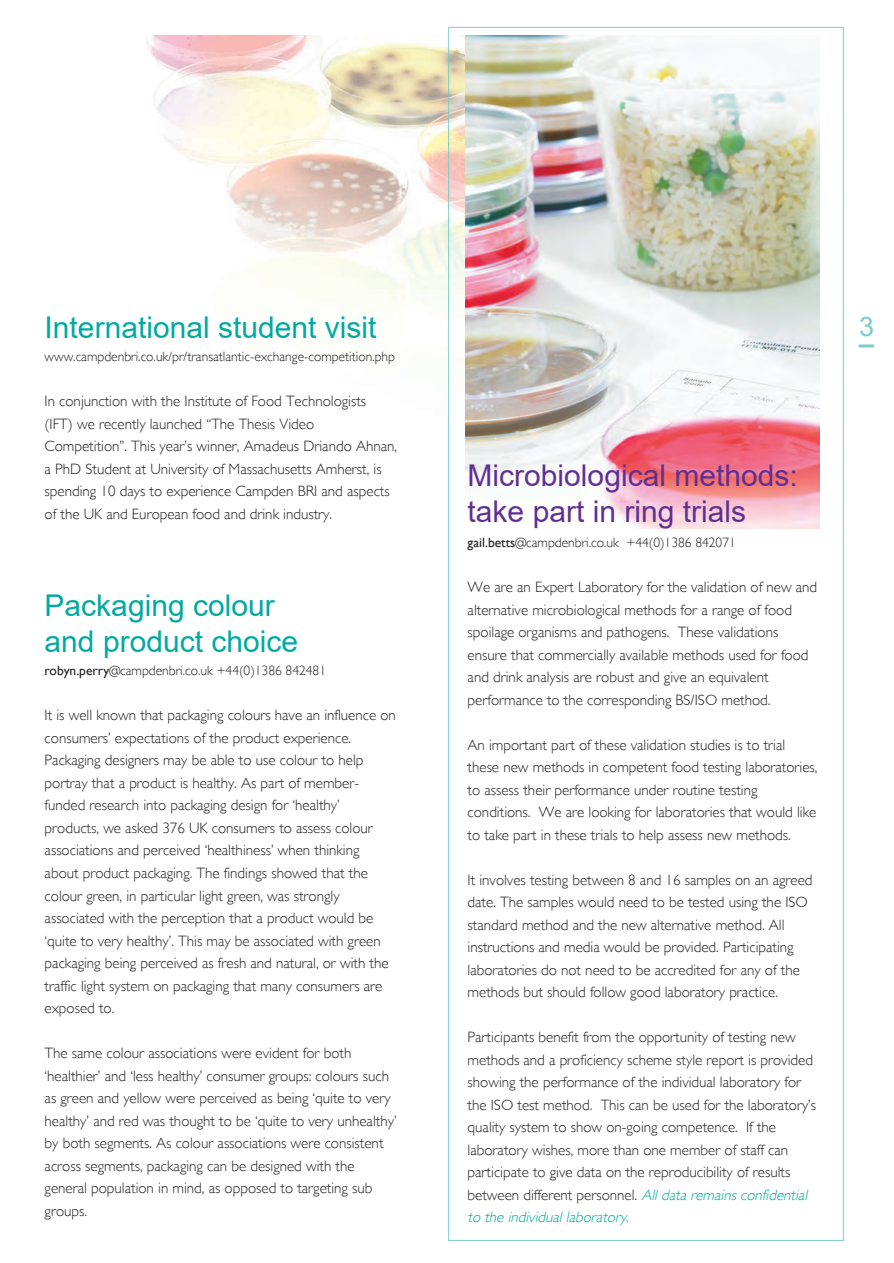
<style>
.page{position:relative;width:894px;height:1263px;background:#fff}
.page>*{position:absolute;margin:0;border:0;box-sizing:border-box;transform-origin:0 0}
.t1{font:30px/36px "Arial";color:#00aaa0}
.t2{font:30px/36px "Arial";color:#612f92}
.t3{font:27px "Arial";color:#7bccca}
.t4{font:300 15px/22.5px "Gill Sans";color:#231f20}
.t5{font:300 13.5px "Gill Sans";color:#231f20}
.s1{font-weight:700}
.s2{font-weight:400}
.s3{font-style:italic;color:#00aaa0}
</style>
<div class="page">
<img style="left:146px;top:36px;width:698px;height:479px">
<img style="left:465px;top:36px;width:354px;height:493px">
<h1 class="t1" style="left:45px;top:310px;width:333px">International student visit</h1>
<h2 class="t3" style="left:859px;top:311px;width:17px">3<span class="s1">_</span></h2>
<p class="t5" style="left:45px;top:352px;width:352px">www.campdenbri.co.uk/pr/transatlantic-exchange-competition.php</p>
<p class="t4" style="left:45px;top:392px;width:354px">In conjunction with the Institute of Food Technologists (IFT) we recently launched “The Thesis Video Competition”. This year’s winner, Amadeus Driando Ahnan, a PhD Student at University of Massachusetts Amherst, is spending 10 days to experience Campden BRI and aspects of the UK and European food and drink industry.</p>
<h1 class="t2" style="left:467px;top:457px;width:332px">Microbiological methods: take part in ring trials</h1>
<p class="t5" style="left:467px;top:538px;width:270px"><span class="s2">gail.betts</span>@campdenbri.co.uk +44(0)1386 842071</p>
<p class="t4" style="left:467px;top:578px;width:351px">We are an Expert Laboratory for the validation of new and alternative microbiological methods for a range of food spoilage organisms and pathogens. These validations ensure that commercially available methods used for food and drink analysis are robust and give an equivalent performance to the corresponding BS/ISO method.</p>
<p class="t4" style="left:467px;top:735px;width:351px">An important part of these validation studies is to trial these new methods in competent food testing laboratories, to assess their performance under routine testing conditions. We are looking for laboratories that would like to take part in these trials to help assess new methods.</p>
<p class="t4" style="left:467px;top:870px;width:346px">It involves testing between 8 and 16 samples on an agreed date. The samples would need to be tested using the ISO standard method and the new alternative method. All instructions and media would be provided. Participating laboratories do not need to be accredited for any of the methods but should follow good laboratory practice.</p>
<p class="t4" style="left:467px;top:1028px;width:350px">Participants benefit from the opportunity of testing new methods and a proficiency scheme style report is provided showing the performance of the individual laboratory for the ISO test method. This can be used for the laboratory’s quality system to show on-going competence. If the laboratory wishes, more than one member of staff can participate to give data on the reproducibility of results between different personnel. <span class="s3">All data remains confidential to the individual laboratory.</span></p>
<h1 class="t1" style="left:45px;top:588px;width:255px">Packaging colour and product choice</h1>
<p class="t5" style="left:45px;top:666px;width:283px"><span class="s2">robyn.perry</span>@campdenbri.co.uk +44(0)1386 842481</p>
<p class="t4" style="left:45px;top:706px;width:353px">It is well known that packaging colours have an influence on consumers’ expectations of the product experience.<br>Packaging designers may be able to use colour to help portray that a product is healthy. As part of member&shy;funded research into packaging design for ‘healthy’ products, we asked 376 UK consumers to assess colour associations and perceived ‘healthiness’ when thinking about product packaging. The findings showed that the colour green, in particular light green, was strongly associated with the perception that a product would be ‘quite to very healthy’. This may be associated with green packaging being perceived as fresh and natural, or with the traffic light system on packaging that many consumers are exposed to.</p>
<p class="t4" style="left:45px;top:1043px;width:353px">The same colour associations were evident for both ‘healthier’ and ‘less healthy’ consumer groups: colours such as green and yellow were perceived as being ‘quite to very healthy’ and red was thought to be ‘quite to very unhealthy’ by both segments. As colour associations were consistent across segments, packaging can be designed with the general population in mind, as opposed to targeting sub groups.</p>
</div>
